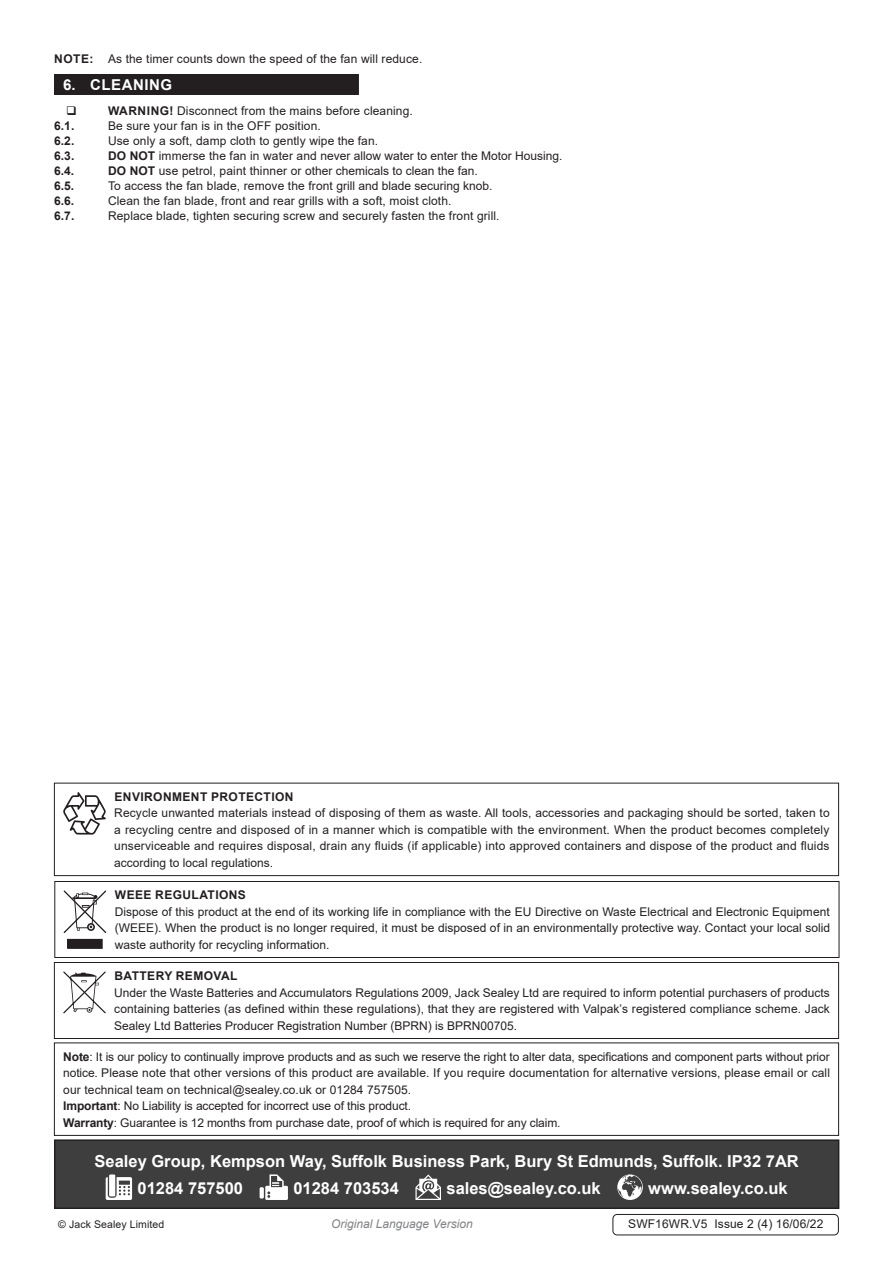
<style>
.page{position:relative;width:893px;height:1263px;background:#fff}
.page>*{position:absolute;margin:0;border:0;box-sizing:border-box;transform-origin:0 0}
.Footer_Contact_Infor{font:700 16.5px "Arial";color:#fff}
.t1{font:700 15px "Arial";letter-spacing:.035em;color:#fff}
.Enviroment_Protectio{font:12px/16.5px "Arial";letter-spacing:.01em;color:#231f20;text-align:justify}
.Important_Notificati{font:12px/16.5px "Arial";letter-spacing:-.01em;color:#231f20;text-align:justify}
.Battery_Removal__Bod{font:12px/16.5px "Arial";color:#231f20;text-align:justify}
.Weee_Regulation_Body{font:12px/16.5px "Arial";color:#231f20;text-align:justify}
.Body{font:12px "Arial";letter-spacing:.01em;color:#231f20}
.Enviroment_Protectio-2{font:700 12px "Arial";letter-spacing:.035em;color:#231f20}
.Body__Footer{font:12px "Arial";letter-spacing:.01em;color:#231f20}
.t2{font:italic 12px "Arial";color:#808285}
.Weee_Regulation_Head{font:700 12px "Arial";letter-spacing:.035em;color:#231f20}
.Battery_Removal__Hea{font:700 12px "Arial";letter-spacing:.035em;color:#231f20}
.Body__Justified__7pt{font:10.5px "Arial";letter-spacing:.01em;color:#231f20}
.s1{font-weight:700}
</style>
<div class="page">
<div style="left:54px;top:74px;width:305px;height:21px;background:#231f20"></div>
<div style="left:55px;top:1140px;width:784px;height:68px;background:#3e3e3f"></div>
<svg style="left:106px;top:1177px;width:26px;height:23px"></svg>
<div style="left:109px;top:1174px;width:6px;height:22px;background:#fff"></div>
<svg style="left:260px;top:1187px;width:4px;height:11px"></svg>
<svg style="left:265px;top:1174px;width:23px;height:26px"></svg>
<svg style="left:415px;top:1174px;width:26px;height:26px"></svg>
<svg style="left:617px;top:1174px;width:26px;height:26px"></svg>
<div style="left:54px;top:1139px;width:785px;height:70px;border:2px solid #231f20"></div>
<div style="left:54px;top:881px;width:785px;height:77px;border:1px solid #231f20"></div>
<div style="left:68px;top:940px;width:34px;height:8px;background:#231f20"></div>
<div style="left:67px;top:939px;width:36px;height:10px;border:2px solid #231f20"></div>
<svg style="left:64px;top:890px;width:42px;height:43px"></svg>
<div style="left:54px;top:962px;width:785px;height:77px;border:1px solid #231f20"></div>
<svg style="left:63px;top:971px;width:43px;height:42px"></svg>
<div style="left:54px;top:783px;width:785px;height:93px;border:1px solid #231f20"></div>
<svg style="left:63px;top:792px;width:43px;height:43px"></svg>
<div style="left:54px;top:1042px;width:785px;height:94px;border:1px solid #231f20"></div>
<div style="left:612px;top:1214px;width:227px;height:21px;border:1px solid #231f20;border-radius:4px"></div>
<p class="Body" style="left:54px;top:50px;width:370px"><span class="s1">NOTE:</span> As the timer counts down the speed of the fan will reduce.</p>
<p class="t1" style="left:63px;top:74px;width:111px">6. CLEANING</p>
<p class="Enviroment_Protectio" style="left:108px;top:102px;width:306px"><span class="s1">WARNING!</span> Disconnect from the mains before cleaning.</p>
<p class="Enviroment_Protectio-2" style="left:54px;top:117px;width:22px">6.1.</p>
<p class="Enviroment_Protectio" style="left:108px;top:117px;width:214px">Be sure your fan is in the OFF position.</p>
<p class="Enviroment_Protectio-2" style="left:54px;top:132px;width:22px">6.2.</p>
<p class="Enviroment_Protectio" style="left:108px;top:132px;width:271px">Use only a soft, damp cloth to gently wipe the fan.</p>
<p class="Enviroment_Protectio-2" style="left:54px;top:147px;width:22px">6.3.</p>
<p class="Enviroment_Protectio" style="left:108px;top:147px;width:456px"><span class="s1">DO NOT</span> immerse the fan in water and never allow water to enter the Motor Housing.</p>
<p class="Enviroment_Protectio-2" style="left:54px;top:162px;width:22px">6.4.</p>
<p class="Enviroment_Protectio" style="left:108px;top:162px;width:371px"><span class="s1">DO NOT</span> use petrol, paint thinner or other chemicals to clean the fan.</p>
<p class="Enviroment_Protectio-2" style="left:54px;top:177px;width:22px">6.5.</p>
<p class="Enviroment_Protectio" style="left:108px;top:177px;width:386px">To access the fan blade, remove the front grill and blade securing knob.</p>
<p class="Enviroment_Protectio-2" style="left:54px;top:192px;width:22px">6.6.</p>
<p class="Enviroment_Protectio" style="left:108px;top:192px;width:345px">Clean the fan blade, front and rear grills with a soft, moist cloth.</p>
<p class="Enviroment_Protectio-2" style="left:54px;top:208px;width:22px">6.7.</p>
<p class="Enviroment_Protectio" style="left:108px;top:208px;width:393px">Replace blade, tighten securing screw and securely fasten the front grill.</p>
<p class="Enviroment_Protectio-2" style="left:114px;top:788px;width:181px">ENVIRONMENT PROTECTION</p>
<p class="Enviroment_Protectio" style="left:114px;top:805px;width:717px">Recycle unwanted materials instead of disposing of them as waste. All tools, accessories and packaging should be sorted, taken to a recycling centre and disposed of in a manner which is compatible with the environment. When the product becomes completely unserviceable and requires disposal, drain any fluids (if applicable) into approved containers and dispose of the product and fluids according to local regulations.</p>
<p class="Weee_Regulation_Head" style="left:115px;top:886px;width:133px">WEEE REGULATIONS</p>
<p class="Weee_Regulation_Body" style="left:115px;top:903px;width:717px">Dispose of this product at the end of its working life in compliance with the EU Directive on Waste Electrical and Electronic Equipment (WEEE). When the product is no longer required, it must be disposed of in an environmentally protective way. Contact your local solid waste authority for recycling information.</p>
<p class="Battery_Removal__Hea" style="left:114px;top:967px;width:125px">BATTERY REMOVAL</p>
<p class="Battery_Removal__Bod" style="left:114px;top:984px;width:717px">Under the Waste Batteries and Accumulators Regulations 2009, Jack Sealey Ltd are required to inform potential purchasers of products containing batteries (as defined within these regulations), that they are registered with Valpak’s registered compliance scheme. Jack Sealey Ltd Batteries Producer Registration Number (BPRN) is BPRN00705.</p>
<p class="Important_Notificati" style="left:63px;top:1048px;width:768px"><span class="s1">Note</span>: It is our policy to continually improve products and as such we reserve the right to alter data, specifications and component parts without prior notice. Please note that other versions of this product are available. If you require documentation for alternative versions, please email or call our technical team on technical@sealey.co.uk or 01284 757505.</p>
<p class="Important_Notificati" style="left:63px;top:1097px;width:349px"><span class="s1">Important</span>: No Liability is accepted for incorrect use of this product.</p>
<p class="Important_Notificati" style="left:63px;top:1114px;width:499px"><span class="s1">Warranty</span>: Guarantee is 12 months from purchase date, proof of which is required for any claim.</p>
<p class="Footer_Contact_Infor" style="left:95px;top:1149px;width:706px">Sealey Group, Kempson Way, Suffolk Business Park, Bury St Edmunds, Suffolk. IP32 7AR</p>
<p class="Footer_Contact_Infor" style="left:138px;top:1176px;width:107px">01284 757500</p>
<p class="Footer_Contact_Infor" style="left:293px;top:1176px;width:107px">01284 703534</p>
<p class="Footer_Contact_Infor" style="left:446px;top:1176px;width:156px">sales@sealey.co.uk</p>
<p class="Footer_Contact_Infor" style="left:648px;top:1176px;width:141px">www.sealey.co.uk</p>
<p class="Body__Justified__7pt" style="left:58px;top:1217px;width:108px">© Jack Sealey Limited</p>
<p class="t2" style="left:331px;top:1216px;width:143px">Original Language Version</p>
<p class="Body__Footer" style="left:628px;top:1215px;width:197px">SWF16WR.V5 Issue 2 (4) 16/06/22</p>
</div>
